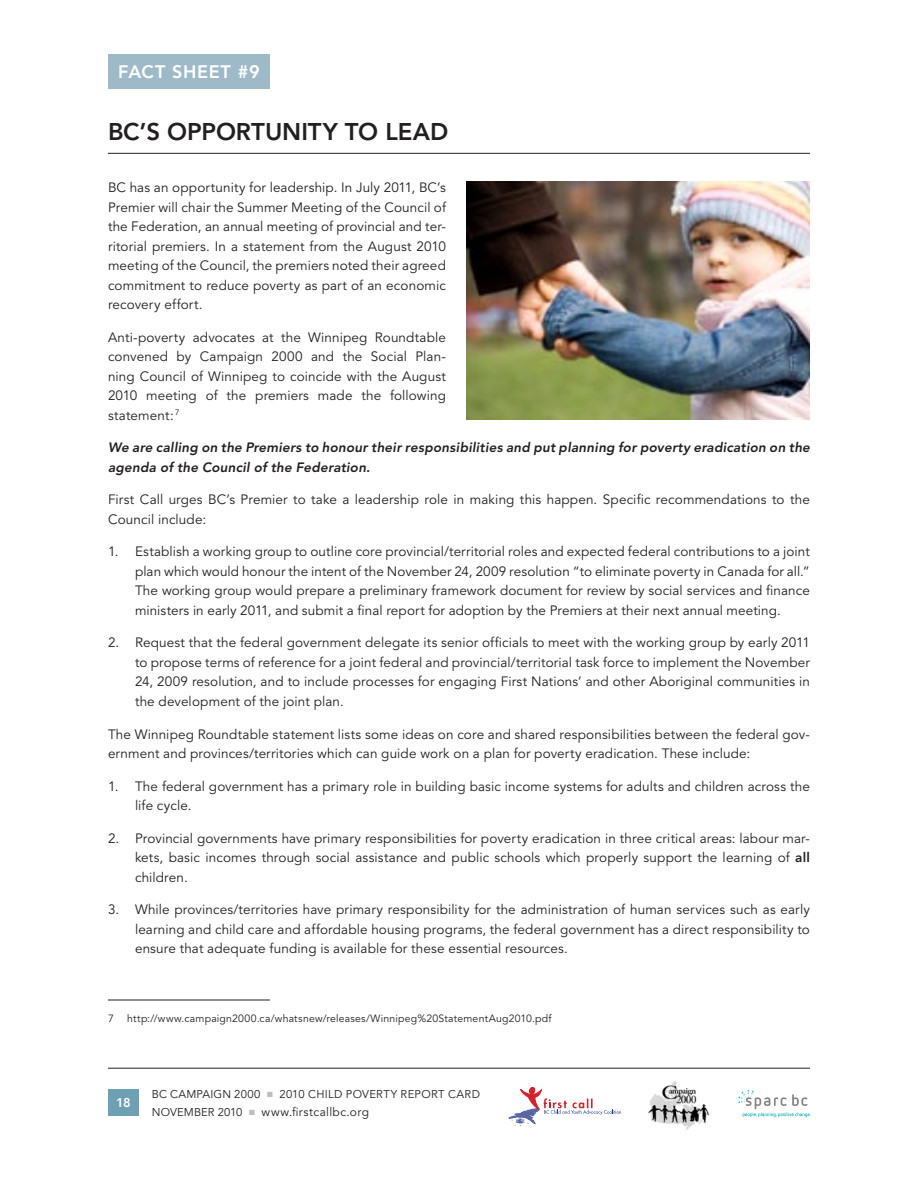
<style>
.page{position:relative;width:918px;height:1188px;background:#fff}
.page>*{position:absolute;margin:0;border:0;box-sizing:border-box;transform-origin:0 0}
.t1{font:800 24px "Avenir LT Std";color:#231f20}
.t2{font:800 18px "Avenir LT Std";letter-spacing:.04em;color:#fff}
.t3{font:13.5px/19.5px "Avenir LT Std";letter-spacing:.01em;color:#231f20;text-align:justify}
.t4{font:italic 800 13.5px/19.5px "Avenir LT Std";letter-spacing:.015em;color:#231f20}
.t5{font:800 12.75px "Avenir LT Std";color:#fff}
.t6{font:12px "Avenir LT Std";letter-spacing:.035em;color:#231f20}
.t7{font:11.25px "Avenir LT Std";letter-spacing:.02em;color:#231f20}
.t8{font:10.5px "Avenir LT Std";letter-spacing:.02em;color:#231f20}
.s1{font-weight:800}
</style>
<div class="page">
<svg style="left:509px;top:1087px;width:112px;height:39px"></svg>
<svg style="left:738px;top:1090px;width:73px;height:27px"></svg>
<img style="left:648px;top:1081px;width:62px;height:49px">
<div style="left:108px;top:1089px;width:31px;height:27px;background:#6da0b2"></div>
<hr style="left:108px;top:1068px;width:702px;height:1px;background:#231f20">
<hr style="left:108px;top:153px;width:702px;height:1px;background:#231f20">
<hr style="left:108px;top:1000px;width:162px;height:1px;background:#231f20">
<img style="left:466px;top:181px;width:344px;height:239px">
<div style="left:108px;top:54px;width:162px;height:34px;background:#9ebac8"></div>
<h2 class="t2" style="left:118px;top:61px;width:143px">FACT SHEET #9</h2>
<h1 class="t1" style="left:108px;top:117px;width:342px">BC’S OPPORTUNITY TO LEAD</h1>
<p class="t3" style="left:108px;top:178px;width:340px">BC has an opportunity for leadership. In July 2011, BC’s Premier will chair the Summer Meeting of the Council of the Federation, an annual meeting of provincial and ter&shy;ritorial premiers. In a statement from the August 2010 meeting of the Council, the premiers noted their agreed commitment to reduce poverty as part of an economic recovery effort.</p>
<p class="t3" style="left:108px;top:328px;width:340px">Anti-poverty advocates at the Winnipeg Roundtable convened by Campaign 2000 and the Social Plan&shy;ning Council of Winnipeg to coincide with the August 2010 meeting of the premiers made the following statement: <sup>7</sup></p>
<p class="t4" style="left:108px;top:438px;width:703px">We are calling on the Premiers to honour their responsibilities and put planning for poverty eradication on the agenda of the Council of the Federation.</p>
<p class="t3" style="left:108px;top:490px;width:703px">First Call urges BC’s Premier to take a leadership role in making this happen. Specific recommendations to the<br>Council include:</p>
<p class="t3" style="left:135px;top:542px;width:676px;text-indent:-27px">1. Establish a working group to outline core provincial/territorial roles and expected federal contributions to a joint plan which would honour the intent of the November 24, 2009 resolution “to eliminate poverty in Canada for all.” The working group would prepare a preliminary framework document for review by social services and finance ministers in early 2011, and submit a final report for adoption by the Premiers at their next annual meeting.</p>
<p class="t3" style="left:135px;top:633px;width:677px;text-indent:-27px">2. Request that the federal government delegate its senior officials to meet with the working group by early 2011 to propose terms of reference for a joint federal and provincial/territorial task force to implement the November 24, 2009 resolution, and to include processes for engaging First Nations’ and other Aboriginal communities in the development of the joint plan.</p>
<p class="t3" style="left:108px;top:725px;width:704px">The Winnipeg Roundtable statement lists some ideas on core and shared responsibilities between the federal gov&shy;ernment and provinces/territories which can guide work on a plan for poverty eradication. These include:</p>
<p class="t3" style="left:135px;top:777px;width:676px;text-indent:-27px">1. The federal government has a primary role in building basic income systems for adults and children across the life cycle.</p>
<p class="t3" style="left:135px;top:829px;width:677px;text-indent:-27px">2. Provincial governments have primary responsibilities for poverty eradication in three critical areas: labour mar&shy;kets, basic incomes through social assistance and public schools which properly support the learning of <span class="s1">all </span>children.</p>
<p class="t3" style="left:135px;top:900px;width:676px;text-indent:-27px">3. While provinces/territories have primary responsibility for the administration of human services such as early learning and child care and affordable housing programs, the federal government has a direct responsibility to ensure that adequate funding is available for these essential resources.</p>
<p class="t8" style="left:108px;top:1012px;width:7px">7</p>
<p class="t8" style="left:127px;top:1012px;width:426px">http://www.campaign2000.ca/whatsnew/releases/Winnipeg%20StatementAug2010.pdf</p>
<p class="t5" style="left:116px;top:1095px;width:16px">18</p>
<p class="t7" style="left:152px;top:1088px;width:110px">BC CAMPAIGN 2000</p>
<p class="t7" style="left:279px;top:1088px;width:202px">2010 CHILD POVERTY REPORT CARD</p>
<p class="t7" style="left:152px;top:1106px;width:92px">NOVEMBER 2010</p>
<p class="t6" style="left:262px;top:1105px;width:109px">www.firstcallbc.org</p>
</div>
